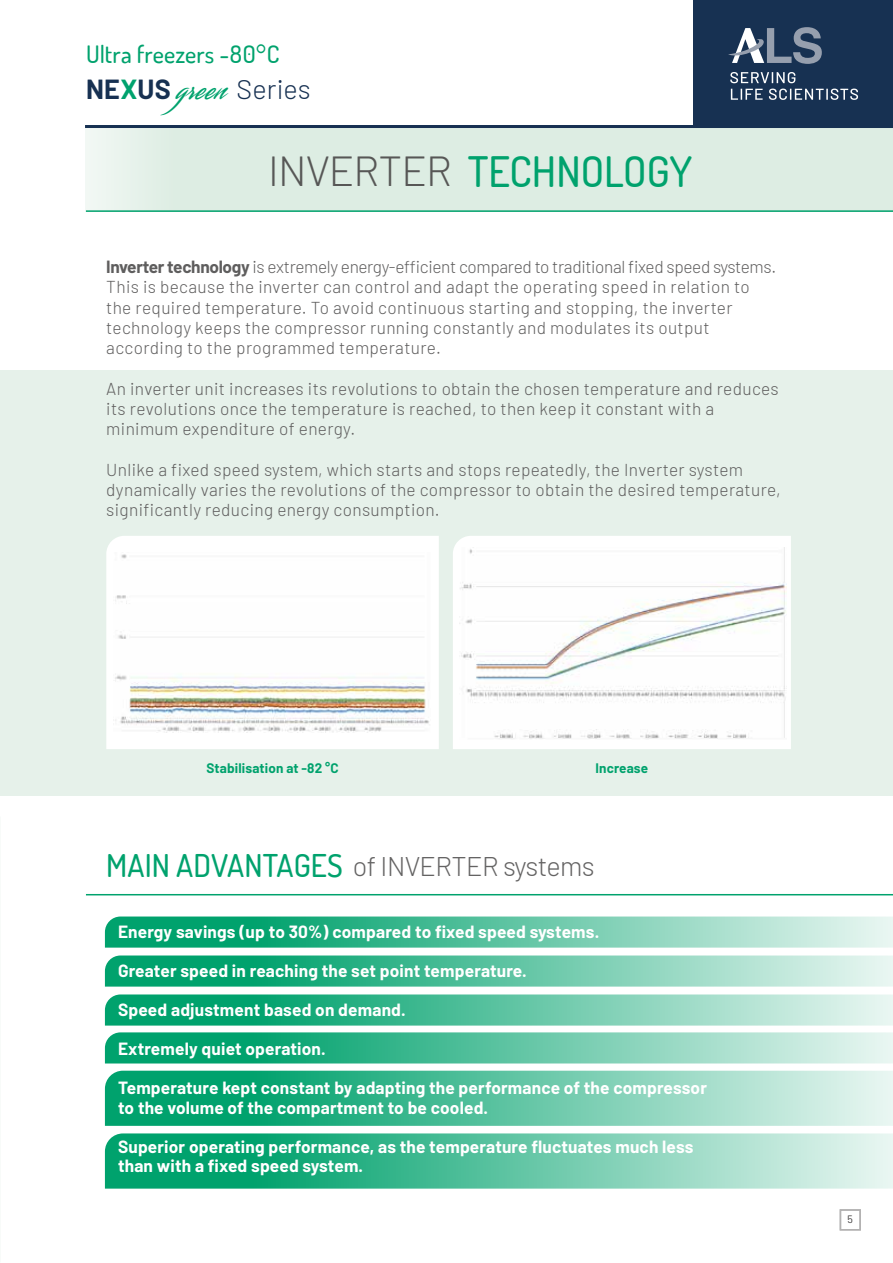
<style>
.page{position:relative;width:893px;height:1263px;background:#fff}
.page>*{position:absolute;margin:0;border:0;box-sizing:border-box;transform-origin:0 0}
.t1{font:500 42px "Dosis";color:#00a26d}
.t2{font:300 27px "Barlow";letter-spacing:-.02em;color:#646363}
.t3{font:300 27px "Barlow";letter-spacing:.005em;color:#173152}
.t4{font:500 24px "Dosis";letter-spacing:.005em;color:#00a26d}
.t5{font:300 17.25px/20.2px "Barlow";letter-spacing:.02em;color:#5f5e5e}
.t6{font:700 17.25px/19.5px "Barlow";letter-spacing:.01em;color:#fff}
.t7{font:700 13.5px "Barlow";letter-spacing:.01em;color:#00a26d}
.t8{font:300 10.5px "Barlow";color:#5f5e5e}
.s1{font-weight:700}
.s2{font-weight:700;color:#00a26d}
.s3{font-family:"Streamster";font-weight:400;font-size:31.5px;color:#00a26d}
.s4{font-family:"Barlow";font-weight:300;color:#575756}
.s5{font-family:"Dosis";font-weight:500;font-size:31.35px;color:#00a26d}
</style>
<div class="page">
<svg style="left:105px;top:1133px;width:788px;height:55px;background:#60c4a4"></svg>
<svg style="left:105px;top:1071px;width:788px;height:55px;background:#5fc4a3"></svg>
<svg style="left:105px;top:1032px;width:788px;height:31px;background:#61c5a4"></svg>
<svg style="left:105px;top:994px;width:788px;height:31px;background:#62c5a4"></svg>
<svg style="left:105px;top:955px;width:788px;height:31px;background:#62c5a4"></svg>
<svg style="left:105px;top:916px;width:788px;height:32px;background:#64c6a5"></svg>
<div style="left:85px;top:127px;width:808px;height:85px;background:#ddede3"></div>
<div style="left:0;top:370px;width:893px;height:425px;background:#e6f1ea"></div>
<div style="left:840px;top:1209px;width:21px;height:21px;border:2px solid #b3b2b2"></div>
<div style="left:693px;top:0;width:200px;height:128px;background:#173152"></div>
<hr style="left:85px;top:125px;width:808px;height:3px;background:#173152">
<svg style="left:728px;top:27px;width:94px;height:37px"></svg>
<svg style="left:730px;top:72px;width:65px;height:11px"></svg>
<svg style="left:731px;top:89px;width:32px;height:11px"></svg>
<svg style="left:769px;top:89px;width:89px;height:11px"></svg>
<hr style="left:86px;top:894px;width:807px;height:1px;background:#00a26d">
<hr style="left:86px;top:210px;width:807px;height:2px;background:#00a26d">
<div style="left:106px;top:536px;width:333px;height:213px;background:#fff"></div>
<img style="left:114px;top:553px;width:316px;height:179px">
<div style="left:453px;top:536px;width:338px;height:213px;background:#fff"></div>
<img style="left:459px;top:548px;width:328px;height:191px">
<h3 class="t4" style="left:86px;top:38px;width:195px">Ultra freezers -80°C</h3>
<h2 class="t3" style="left:86px;top:70px;width:226px"><span class="s1">NE</span><span class="s2">X</span><span class="s1">US</span> <span class="s3">green</span> Series</h2>
<h1 class="t1" style="left:268px;top:144px;width:426px"><span class="s4">INVERTER</span> TECHNOLOGY</h1>
<p class="t5" style="left:106px;top:255px;width:671px"><span class="s1">Inverter technology</span> is extremely energy-efficient compared to traditional fixed speed systems.<br>This is because the inverter can control and adapt the operating speed in relation to the required temperature. To avoid continuous starting and stopping, the inverter technology keeps the compressor running constantly and modulates its output according to the programmed temperature.</p>
<p class="t5" style="left:106px;top:377px;width:674px">An inverter unit increases its revolutions to obtain the chosen temperature and reduces its revolutions once the temperature is reached, to then keep it constant with a minimum expenditure of energy.</p>
<p class="t5" style="left:106px;top:458px;width:676px">Unlike a fixed speed system, which starts and stops repeatedly, the Inverter system dynamically varies the revolutions of the compressor to obtain the desired temperature, significantly reducing energy consumption.</p>
<p class="t7" style="left:206px;top:758px;width:134px">Stabilisation at -82 °C</p>
<p class="t7" style="left:596px;top:758px;width:54px">Increase</p>
<h2 class="t2" style="left:106px;top:847px;width:490px"><span class="s5">MAIN ADVANTAGES</span> of INVERTER systems</h2>
<p class="t6" style="left:118px;top:921px;width:483px">Energy savings (up to 30%) compared to fixed speed systems.</p>
<p class="t6" style="left:118px;top:960px;width:410px">Greater speed in reaching the set point temperature.</p>
<p class="t6" style="left:118px;top:999px;width:289px">Speed adjustment based on demand.</p>
<p class="t6" style="left:118px;top:1038px;width:209px">Extremely quiet operation.</p>
<p class="t6" style="left:118px;top:1077px;width:590px">Temperature kept constant by adapting the performance of the compressor to the volume of the compartment to be cooled.</p>
<p class="t6" style="left:118px;top:1135px;width:577px">Superior operating performance, as the temperature fluctuates much less than with a fixed speed system.</p>
<p class="t8" style="left:847px;top:1212px;width:7px">5</p>
</div>
